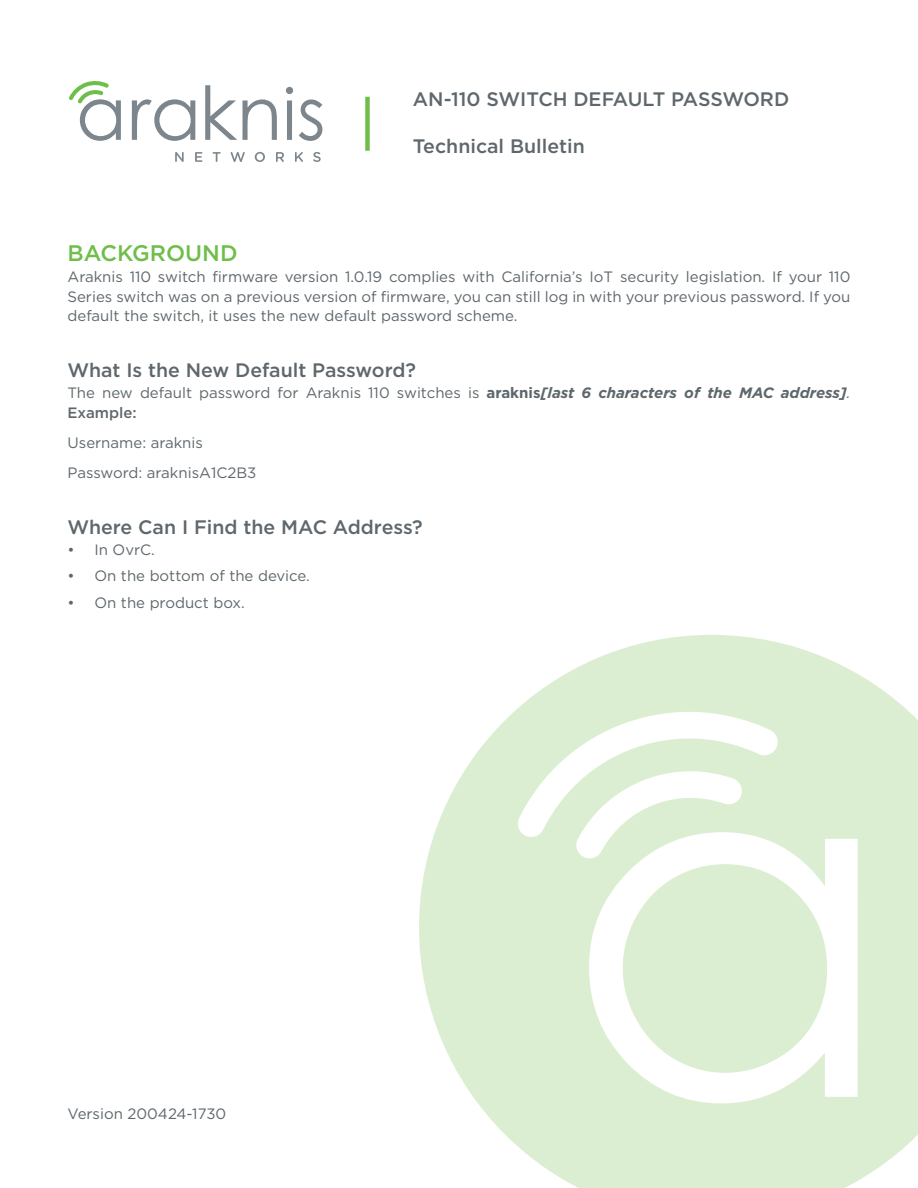
<style>
.page{position:relative;width:918px;height:1188px;background:#fff}
.page>*{position:absolute;margin:0;border:0;box-sizing:border-box;transform-origin:0 0}
.t1{font:500 22.5px "Gotham";color:#6ebe4a}
.t2{font:500 19.5px "Gotham";color:#5e676c}
.t3{font:15px/19.5px "Gotham";color:#5e676c}
.s1{font-weight:700}
.s2{font-weight:700;font-style:italic}
.s3{font-style:italic}
.s4{font-weight:500}
</style>
<div class="page">
<svg style="left:419px;top:635px;width:499px;height:553px;fill:#dbeed2"></svg>
<svg style="left:623px;top:864px;width:204px;height:209px"></svg>
<svg style="left:132px;top:99px;width:63px;height:42px"></svg>
<svg style="left:205px;top:85px;width:72px;height:55px"></svg>
<div style="left:287px;top:100px;width:5px;height:40px;background:#7c868c"></div>
<svg style="left:299px;top:99px;width:23px;height:42px"></svg>
<div style="left:286px;top:87px;width:7px;height:7px;background:#7c868c;border-radius:50%"></div>
<svg style="left:69px;top:81px;width:52px;height:60px"></svg>
<svg style="left:175px;top:152px;width:9px;height:10px"></svg>
<svg style="left:195px;top:152px;width:7px;height:10px"></svg>
<svg style="left:213px;top:152px;width:8px;height:10px"></svg>
<svg style="left:231px;top:152px;width:14px;height:10px"></svg>
<svg style="left:255px;top:152px;width:10px;height:10px"></svg>
<svg style="left:276px;top:152px;width:8px;height:10px"></svg>
<svg style="left:295px;top:152px;width:8px;height:10px"></svg>
<svg style="left:313px;top:152px;width:8px;height:10px"></svg>
<div style="left:365px;top:97px;width:5px;height:54px;background:#6ebe4a"></div>
<h2 class="t2" style="left:413px;top:86px;width:378px">AN-110 SWITCH DEFAULT PASSWORD</h2>
<h2 class="t2" style="left:413px;top:133px;width:173px">Technical Bulletin</h2>
<h1 class="t1" style="left:68px;top:238px;width:172px">BACKGROUND</h1>
<p class="t3" style="left:68px;top:267px;width:785px;text-align:justify">Araknis 110 switch firmware version 1.0.19 complies with California’s IoT security legislation. If your 110<br>Series switch was on a previous version of firmware, you can still log in with your previous password. If you default the switch, it uses the new default password scheme.</p>
<h2 class="t2" style="left:68px;top:357px;width:350px">What Is the New Default Password?</h2>
<p class="t3" style="left:68px;top:383px;width:785px">The new default password for Araknis 110 switches is <span class="s1">araknis</span><span class="s2">[last 6 characters of the MAC address]</span><span class="s3">.<br></span><span class="s4">Example:</span></p>
<p class="t3" style="left:68px;top:427px;width:190px;line-height:30.3px">Username: araknis<br>Password: araknisA1C2B3</p>
<h2 class="t2" style="left:68px;top:514px;width:357px">Where Can I Find the MAC Address?</h2>
<p class="t3" style="left:68px;top:540px;width:89px">• In OvrC.</p>
<p class="t3" style="left:68px;top:566px;width:244px">• On the bottom of the device.</p>
<p class="t3" style="left:68px;top:592px;width:179px">• On the product box.</p>
<p class="t3" style="left:68px;top:1104px;width:160px">Version 200424-1730</p>
</div>
